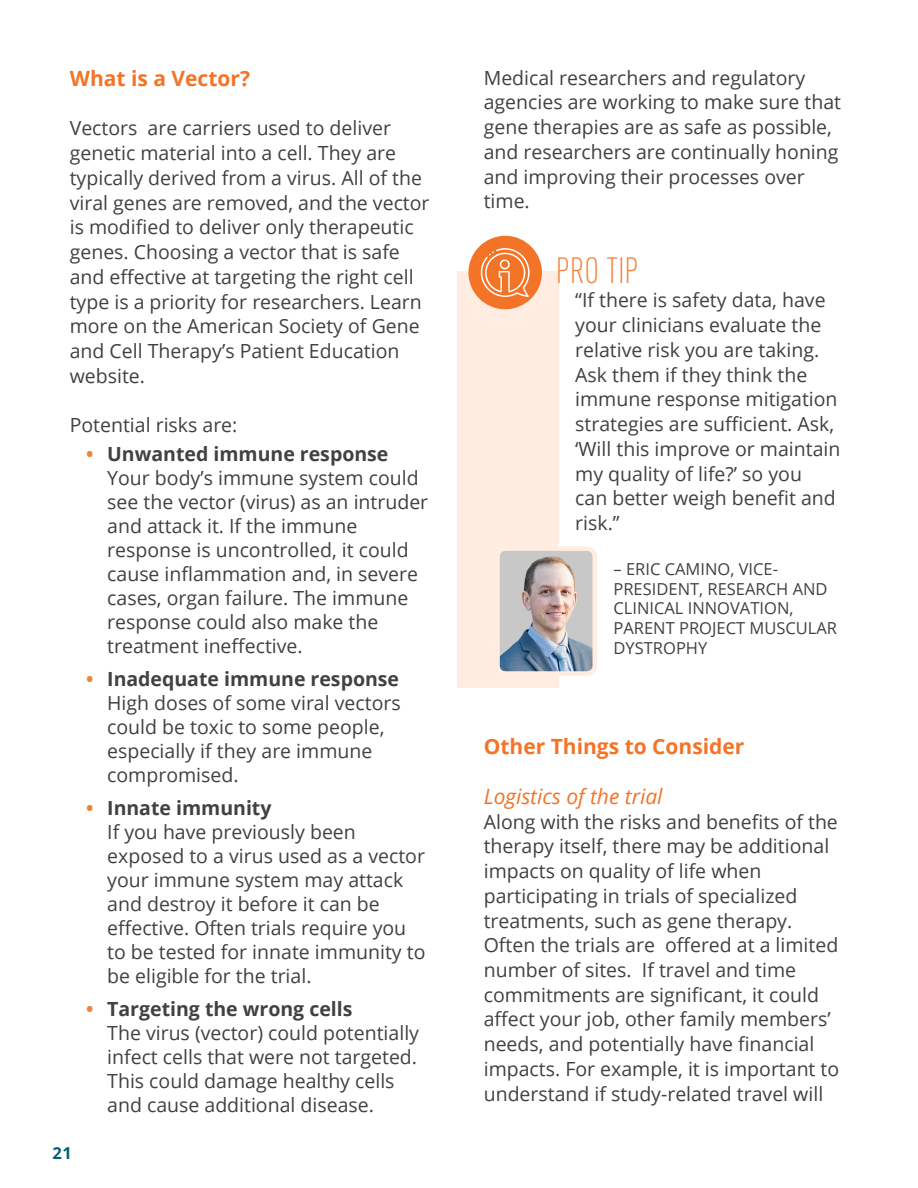
<style>
.page{position:relative;width:918px;height:1188px;background:#fff}
.page>*{position:absolute;margin:0;border:0;box-sizing:border-box;transform-origin:0 0}
.t1{font:300 36px "DIN Cond";color:#f58039}
.t2{font:700 21px "Open Sans";color:#f47427}
.t3{font:italic 21px "Open Sans";color:#f47427}
.t4{font:19.5px/24.8px "Open Sans";color:#414042}
.t5{font:16.5px/19.8px "Open Sans";color:#414042}
.t6{font:700 16.5px "Open Sans";color:#006175}
.s1{font-weight:700;color:#f58039}
.s2{font-weight:700}
</style>
<div class="page">
<div style="left:458px;top:271px;width:101px;height:417px;background:#ffede1"></div>
<div style="left:468px;top:236px;width:74px;height:73px;background:#f47427;border-radius:50%"></div>
<svg style="left:481px;top:248px;width:49px;height:49px"></svg>
<img style="left:500px;top:551px;width:92px;height:120px">
<div style="left:495px;top:546px;width:102px;height:130px;border:4px solid #ffede1;border-radius:8px"></div>
<p class="t2" style="left:70px;top:63px;width:182px">What is a Vector?</p>
<p class="t4" style="left:70px;top:115px;width:361px">Vectors are carriers used to deliver genetic material into a cell. They are typically derived from a virus. All of the viral genes are removed, and the vector is modified to deliver only therapeutic genes. Choosing a vector that is safe and effective at targeting the right cell type is a priority for researchers. Learn more on the American Society of Gene and Cell Therapy’s Patient Education website.</p>
<p class="t4" style="left:70px;top:412px;width:169px">Potential risks are:</p>
<p class="t4" style="left:107px;top:441px;width:323px;line-height:24px;text-indent:-21px"><span class="s1">•</span> <span class="s2">Unwanted immune response<br></span>Your body’s immune system could see the vector (virus) as an intruder and attack it. If the immune response is uncontrolled, it could cause inflammation and, in severe cases, organ failure. The immune response could also make the treatment ineffective.</p>
<p class="t4" style="left:107px;top:666px;width:295px;line-height:24px;text-indent:-21px"><span class="s1">•</span> <span class="s2">Inadequate immune response<br></span>High doses of some viral vectors could be toxic to some people, especially if they are immune compromised.</p>
<p class="t4" style="left:107px;top:795px;width:320px;line-height:24px;text-indent:-21px"><span class="s1">•</span> <span class="s2">Innate immunity<br></span>If you have previously been exposed to a virus used as a vector your immune system may attack and destroy it before it can be effective. Often trials require you to be tested for innate immunity to be eligible for the trial.</p>
<p class="t4" style="left:107px;top:996px;width:313px;line-height:24px;text-indent:-21px"><span class="s1">•</span> <span class="s2">Targeting the wrong cells<br></span>The virus (vector) could potentially infect cells that were not targeted.<br>This could damage healthy cells and cause additional disease.</p>
<p class="t6" style="left:52px;top:1141px;width:21px">21</p>
<p class="t4" style="left:484px;top:65px;width:359px">Medical researchers and regulatory agencies are working to make sure that gene therapies are as safe as possible, and researchers are continually honing and improving their processes over time.</p>
<h1 class="t1" style="left:556px;top:249px;width:85px">PRO TIP</h1>
<p class="t4" style="left:575px;top:287px;width:267px">“If there is safety data, have your clinicians evaluate the relative risk you are taking.<br>Ask them if they think the immune response mitigation strategies are sufficient. Ask, ‘Will this improve or maintain my quality of life?’ so you<br>can better weigh benefit and risk.”</p>
<p class="t5" style="left:614px;top:558px;width:225px">– ERIC CAMINO, VICE-<br>PRESIDENT, RESEARCH AND<br>CLINICAL INNOVATION,<br>PARENT PROJECT MUSCULAR<br>DYSTROPHY</p>
<p class="t2" style="left:484px;top:731px;width:262px">Other Things to Consider</p>
<p class="t3" style="left:484px;top:782px;width:180px">Logistics of the trial</p>
<p class="t4" style="left:484px;top:809px;width:357px">Along with the risks and benefits of the therapy itself, there may be additional impacts on quality of life when participating in trials of specialized treatments, such as gene therapy.<br>Often the trials are offered at a limited number of sites. If travel and time commitments are significant, it could affect your job, other family members’ needs, and potentially have financial impacts. For example, it is important to understand if study-related travel will</p>
</div>
